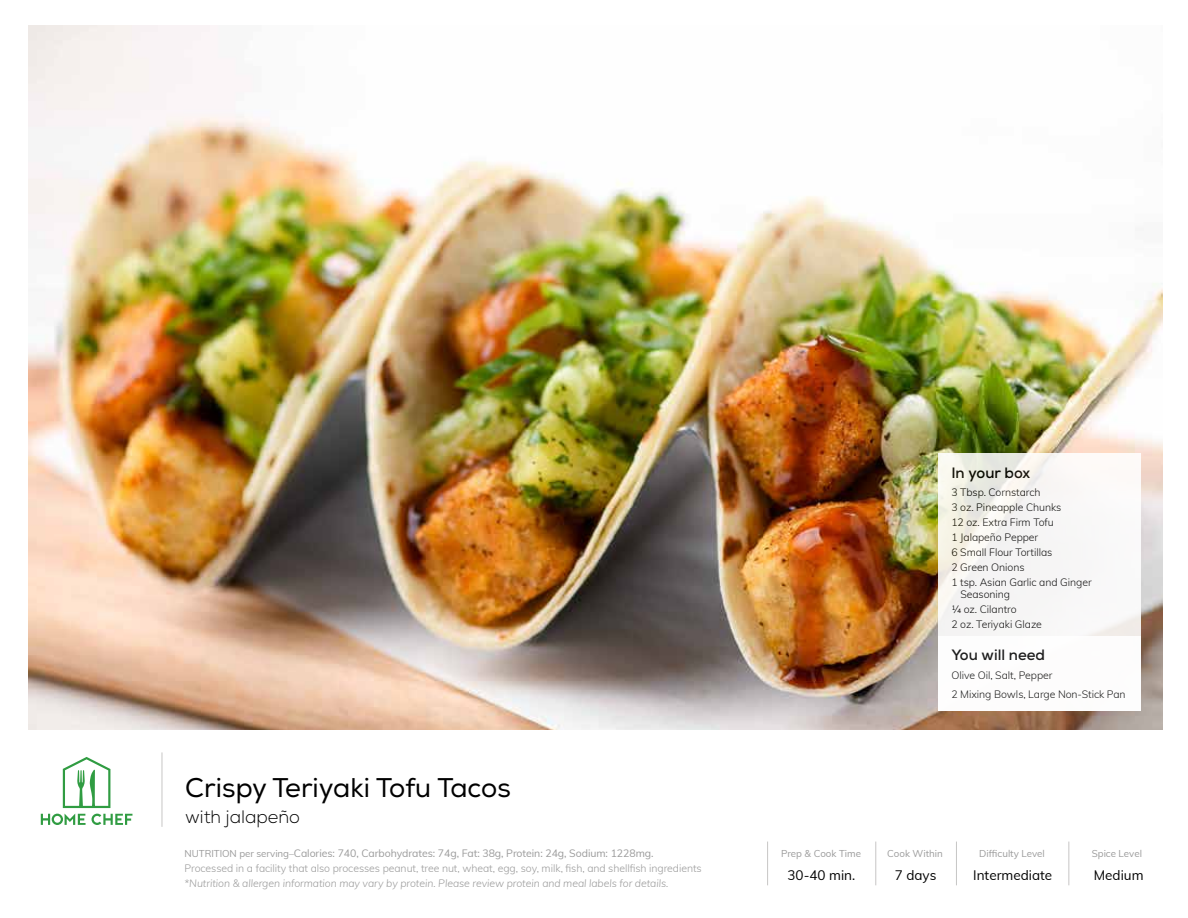
<style>
.page{position:relative;width:1188px;height:918px;background:#fff}
.page>*{position:absolute;margin:0;border:0;box-sizing:border-box;transform-origin:0 0}
.t1{font:27px "Nexa";color:#000}
.t2{font:300 18px "Nexa";color:#000}
.t3{font:700 15px "Nexa";color:#000}
.t4{font:13.5px "Muli";color:#000}
.t5{font:300 10.5px/15px "Muli";letter-spacing:-.005em;color:#000}
.t6{font:300 10.5px/15px "Muli";letter-spacing:-.005em;color:#9a9a9a}
.t7{font:italic 300 10.5px "Muli";letter-spacing:-.005em;color:#9a9a9a}
.t8{font:9.75px "Muli";color:#9a9a9a}
.s1{font-weight:400;font-size:9.75px}
.s2{font-weight:400}
</style>
<div class="page">
<img style="left:29px;top:26px;width:1133px;height:704px">
<hr style="left:875px;top:842px;width:1px;height:43px;background:#c7c6c5">
<hr style="left:956px;top:842px;width:1px;height:43px;background:#c7c6c5">
<hr style="left:1068px;top:842px;width:1px;height:43px;background:#c7c6c5">
<hr style="left:767px;top:842px;width:1px;height:43px;background:#c7c6c5">
<hr style="left:162px;top:752px;width:1px;height:75px;background:#c7c6c5">
<svg style="left:938px;top:454px;width:203px;height:182px;fill:#f7f6f5"></svg>
<div style="left:938px;top:636px;width:203px;height:75px;background:#fff"></div>
<svg style="left:41px;top:757px;width:91px;height:68px"></svg>
<h1 class="t1" style="left:185px;top:772px;width:327px">Crispy Teriyaki Tofu Tacos</h1>
<h2 class="t2" style="left:185px;top:806px;width:116px">with jalapeño</h2>
<p class="t6" style="left:185px;top:845px;width:519px"><span class="s1">NUTRITION per serving–</span><span class="s2">Calories: 740, Carbohydrates: 74g, Fat: 38g, Protein: 24g, Sodium: 1228mg.<br></span>Processed in a facility that also processes peanut, tree nut, wheat, egg, soy, milk, fish, and shellfish ingredients</p>
<p class="t7" style="left:185px;top:876px;width:485px">*Nutrition &amp; allergen information may vary by protein. Please review protein and meal labels for details.</p>
<h3 class="t3" style="left:951px;top:463px;width:80px">In your box</h3>
<p class="t5" style="left:951px;top:485px;width:142px">3 Tbsp. Cornstarch<br>3 oz. Pineapple Chunks<br>12 oz. Extra Firm Tofu<br>1 Jalapeño Pepper<br>6 Small Flour Tortillas<br>2 Green Onions<br>1 tsp. Asian Garlic and Ginger</p>
<p class="t5" style="left:951px;top:587px;width:92px;text-indent:9px">Seasoning<br>¼ oz. Cilantro<br>2 oz. Teriyaki Glaze</p>
<h3 class="t3" style="left:951px;top:645px;width:95px">You will need</h3>
<p class="t5" style="left:951px;top:665px;width:176px;line-height:18.8px">Olive Oil, Salt, Pepper<br>2 Mixing Bowls, Large Non-Stick Pan</p>
<p class="t8" style="left:781px;top:847px;width:82px">Prep &amp; Cook Time</p>
<p class="t8" style="left:887px;top:847px;width:57px">Cook Within</p>
<p class="t8" style="left:979px;top:847px;width:67px">Difficulty Level</p>
<p class="t8" style="left:1092px;top:847px;width:52px">Spice Level</p>
<p class="t4" style="left:787px;top:865px;width:69px">30-40 min.</p>
<p class="t4" style="left:895px;top:865px;width:43px">7 days</p>
<p class="t4" style="left:973px;top:865px;width:81px">Intermediate</p>
<p class="t4" style="left:1094px;top:865px;width:51px">Medium</p>
</div>
